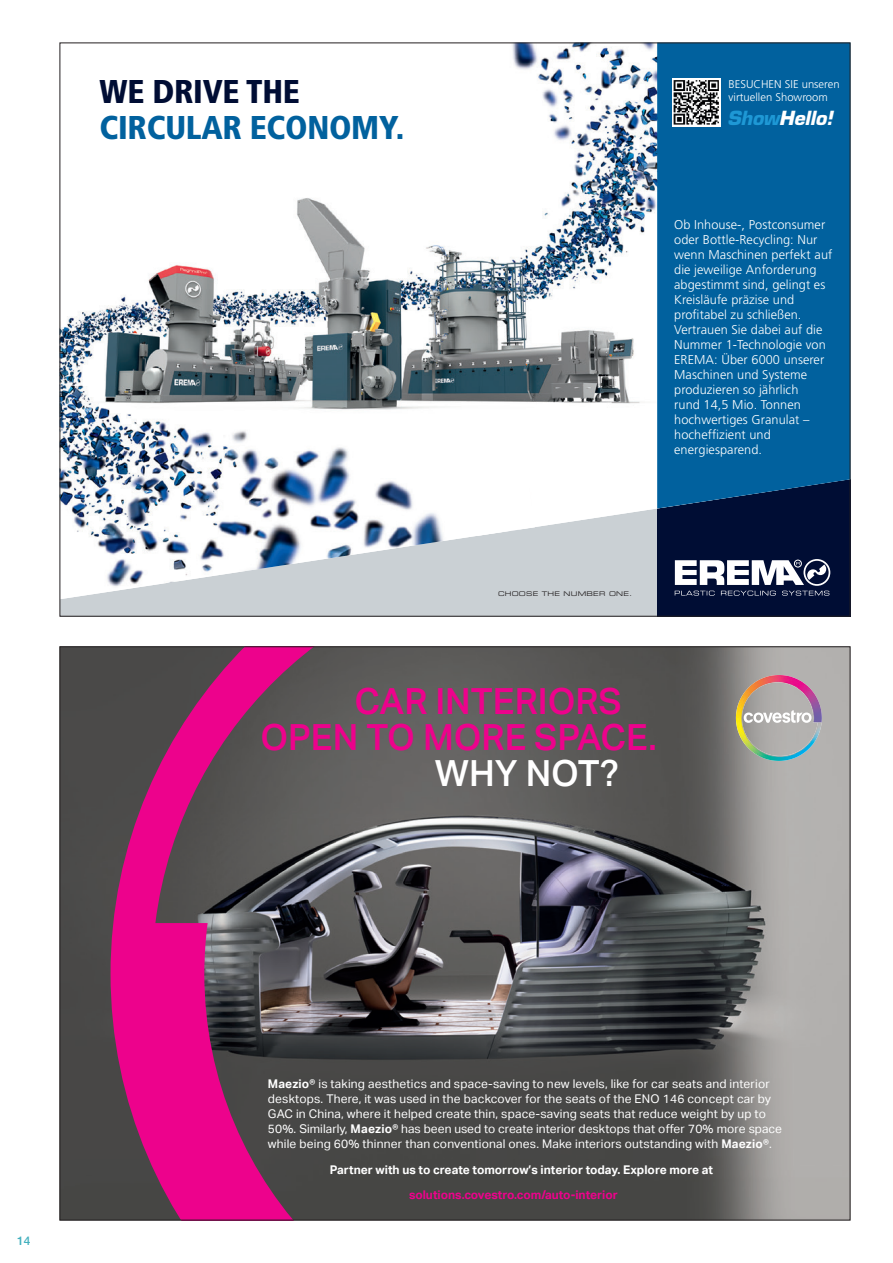
<style>
.page{position:relative;width:893px;height:1263px;background:#fff}
.page>*{position:absolute;margin:0;border:0;box-sizing:border-box;transform-origin:0 0}
.t1{font:500 36px/36px "Aktiv Grotesk";color:#ed028c}
.t2{font:500 36px "Aktiv Grotesk";color:#fff}
.t3{font:900 condensed 33px "Frutiger";letter-spacing:-.01em;color:#01619e}
.t4{font:900 condensed 33px "Frutiger";letter-spacing:-.01em;color:#000d34}
.t5{font:italic 700 19.05px "Eurostile LT Std";letter-spacing:-.01em;color:#fff}
.t6{font:300 12.75px/15px "Frutiger";letter-spacing:.005em;color:#fff}
.t7{font:12px/15px "Aktiv Grotesk";letter-spacing:.015em;color:#fff}
.t8{font:700 12px "Aktiv Grotesk";color:#fff}
.t9{font:700 12px "Aktiv Grotesk";color:#ed028c}
.t10{font:500 12px "Helvetica Neue LT Std";color:#42b0be}
.t11{font:300 11.25px/12.3px "Frutiger";color:#fff}
.t12{font:6.45px "Eurostile Extended Two";letter-spacing:.04em;color:#231f20}
.s1{color:#1e98d5}
.s2{font-weight:700}
</style>
<div class="page">
<img style="left:62px;top:648px;width:786px;height:570px">
<svg style="left:779px;top:710px;width:32px;height:8px"></svg>
<img style="left:736px;top:675px;width:43px;height:43px">
<img style="left:736px;top:718px;width:86px;height:43px">
<svg style="left:111px;top:648px;width:469px;height:570px"></svg>
<div style="left:60px;top:403px;width:790px;height:214px;background:#cad0d4"></div>
<div style="left:657px;top:402px;width:193px;height:215px;background:#000d34"></div>
<img style="left:62px;top:45px;width:769px;height:554px">
<div style="left:657px;top:45px;width:191px;height:463px;background:#01619e"></div>
<img style="left:672px;top:78px;width:49px;height:48px">
<div style="left:469px;top:476px;width:66px;height:60px;background:#fff"></div>
<h2 class="t4" style="left:100px;top:72px;width:202px">WE DRIVE THE</h2>
<h2 class="t3" style="left:100px;top:108px;width:306px">CIRCULAR ECONOMY.</h2>
<p class="t11" style="left:729px;top:78px;width:113px">BESUCHEN SIE unseren virtuellen Showroom</p>
<h3 class="t5" style="left:727px;top:106px;width:107px"><span class="s1">Show</span>Hello!</h3>
<p class="t6" style="left:674px;top:217px;width:160px">Ob Inhouse-, Postconsumer oder Bottle-Recycling: Nur wenn Maschinen perfekt auf die jeweilige Anforderung abgestimmt sind, gelingt es<br>Kreisläufe präzise und profitabel zu schließen.<br>Vertrauen Sie dabei auf die<br>Nummer 1-Technologie von<br>EREMA: Über 6000 unserer<br>Maschinen und Systeme produzieren so jährlich<br>rund 14,5 Mio. Tonnen hochwertiges Granulat – hocheffizient und energiesparend.</p>
<p class="t12" style="left:498px;top:589px;width:136px">CHOOSE THE NUMBER ONE.</p>
<h1 class="t1" style="left:260px;top:684px;width:398px;text-indent:94px">CAR INTERIORS<br>OPEN TO MORE SPACE.</h1>
<h1 class="t2" style="left:435px;top:753px;width:185px">WHY NOT?</h1>
<p class="t10" style="left:17px;top:1233px;width:15px">14</p>
<p class="t7" style="left:268px;top:1076px;width:516px"><span class="s2">Maezio®</span> is taking aesthetics and space-saving to new levels, like for car seats and interior desktops. There, it was used in the backcover for the seats of the ENO 146 concept car by GAC in China, where it helped create thin, space-saving seats that reduce weight by up to 50%. Similarly, <span class="s2">Maezio®</span> has been used to create interior desktops that offer 70% more space while being 60% thinner than conventional ones. Make interiors outstanding with <span class="s2">Maezio®</span>.</p>
<p class="t8" style="left:330px;top:1163px;width:385px">Partner with us to create tomorrow’s interior today. Explore more at</p>
<p class="t9" style="left:409px;top:1187px;width:210px">solutions.covestro.com/auto-interior</p>
</div>
